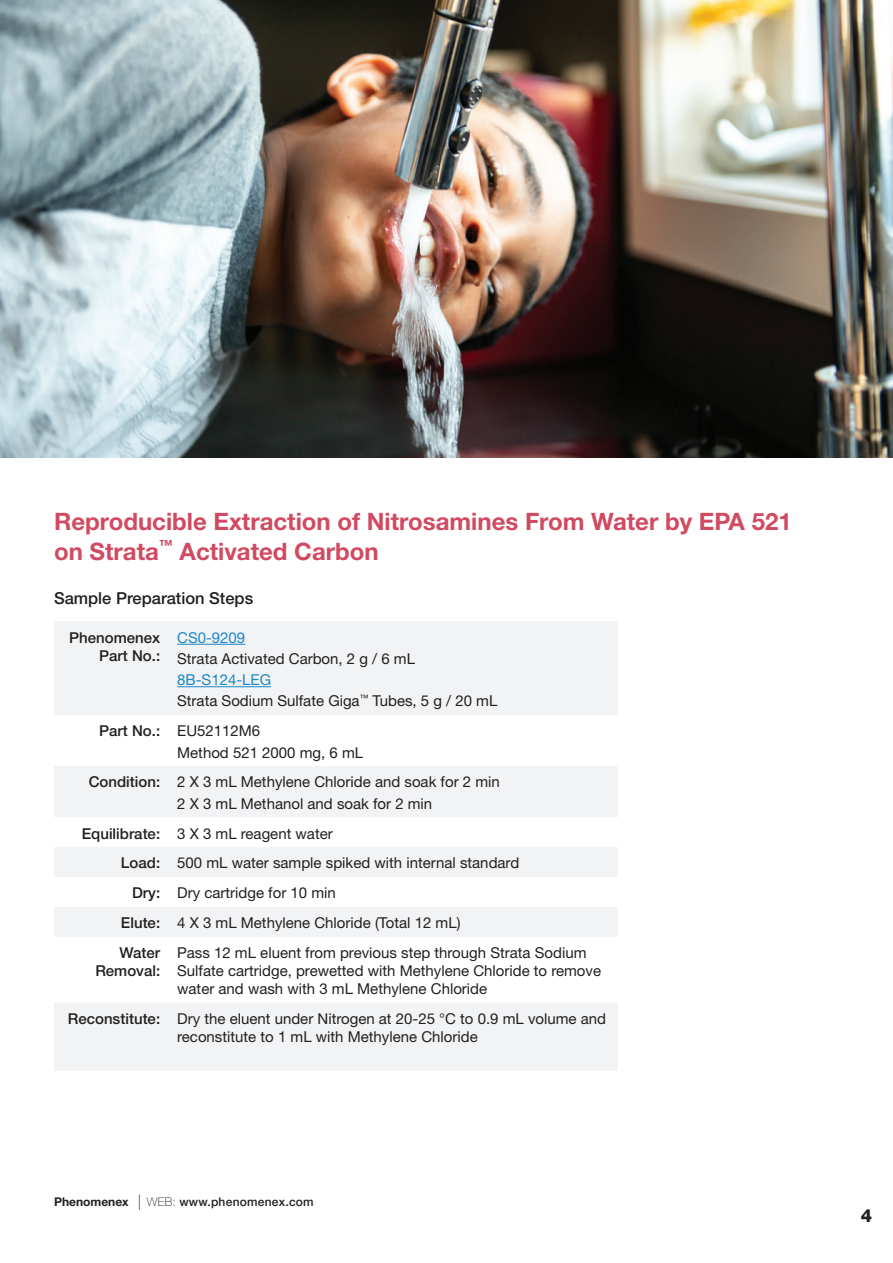
<style>
.page{position:relative;width:893px;height:1263px;background:#fff}
.page>*{position:absolute;margin:0;border:0;box-sizing:border-box;transform-origin:0 0}
.Pure__Header_white{font:700 24px/30px "Helvetica Neue LT Pro";color:#d04a61}
.t1{font:800 18px "Helvetica Neue LT Pro";color:#231f20}
.Pure__Header_white-2{font:500 16.5px "Helvetica Neue LT Pro";color:#231f20}
.Phone_no__and_email{font:15px/18px "Helvetica Neue LT Pro";color:#231f20}
.order_L_Bold{font:500 15px/18px "Helvetica Neue LT Pro";color:#231f20;text-align:right}
.Phone_no__and_email-2{font:15px "Helvetica Neue LT Pro";color:#1c87c9}
.t2{font:500 12px "Helvetica Neue LT Pro";letter-spacing:.02em;color:#231f20}
.s1{font-weight:700}
.s2{font-weight:400;font-stretch:condensed;font-size:21.6px}
.s3{font-weight:100}
</style>
<div class="page">
<svg style="left:54px;top:622px;width:563px;height:448px;fill:#f2f3f4"></svg>
<hr style="left:177px;top:644px;width:68px;height:1px;background:#1c87c9">
<hr style="left:177px;top:686px;width:94px;height:1px;background:#1c87c9">
<img style="left:0;top:0;width:893px;height:458px">
<p class="Pure__Header_white" style="left:54px;top:506px;width:739px">Reproducible Extraction of Nitrosamines From Water by EPA 521 on Strata<sup>™</sup> Activated Carbon</p>
<p class="Pure__Header_white-2" style="left:54px;top:588px;width:201px">Sample Preparation Steps</p>
<p class="order_L_Bold" style="left:69px;top:628px;width:92px">Phenomenex<br>Part No.:</p>
<p class="Phone_no__and_email-2" style="left:177px;top:628px;width:70px">CS0-9209</p>
<p class="Phone_no__and_email" style="left:177px;top:649px;width:239px">Strata Activated Carbon, 2 g / 6 mL</p>
<p class="Phone_no__and_email-2" style="left:177px;top:671px;width:95px">8B-S124-LEG</p>
<p class="Phone_no__and_email" style="left:177px;top:692px;width:322px">Strata Sodium Sulfate Giga<sup>™</sup> Tubes, 5 g / 20 mL</p>
<p class="order_L_Bold" style="left:99px;top:722px;width:62px">Part No.:</p>
<p class="Phone_no__and_email" style="left:177px;top:722px;width:85px">EU52112M6</p>
<p class="Phone_no__and_email" style="left:177px;top:743px;width:187px">Method 521 2000 mg, 6 mL</p>
<p class="order_L_Bold" style="left:89px;top:773px;width:73px">Condition:</p>
<p class="Phone_no__and_email" style="left:177px;top:773px;width:324px">2 X 3 mL Methylene Chloride and soak for 2 min</p>
<p class="Phone_no__and_email" style="left:177px;top:794px;width:257px">2 X 3 mL Methanol and soak for 2 min</p>
<p class="order_L_Bold" style="left:82px;top:824px;width:80px">Equilibrate:</p>
<p class="Phone_no__and_email" style="left:177px;top:824px;width:157px">3 X 3 mL reagent water</p>
<p class="order_L_Bold" style="left:121px;top:854px;width:41px">Load:</p>
<p class="Phone_no__and_email" style="left:177px;top:854px;width:344px">500 mL water sample spiked with internal standard</p>
<p class="order_L_Bold" style="left:132px;top:884px;width:30px">Dry:</p>
<p class="Phone_no__and_email" style="left:177px;top:883px;width:160px">Dry cartridge for 10 min</p>
<p class="order_L_Bold" style="left:121px;top:914px;width:41px">Elute:</p>
<p class="Phone_no__and_email" style="left:177px;top:913px;width:285px">4 X 3 mL Methylene Chloride (Total 12 mL)</p>
<p class="order_L_Bold" style="left:95px;top:943px;width:66px">Water<br>Removal:</p>
<p class="Phone_no__and_email" style="left:177px;top:943px;width:425px">Pass 12 mL eluent from previous step through Strata Sodium<br>Sulfate cartridge, prewetted with Methylene Chloride to remove water and wash with 3 mL Methylene Chloride</p>
<p class="order_L_Bold" style="left:68px;top:1009px;width:94px">Reconstitute:</p>
<p class="Phone_no__and_email" style="left:177px;top:1009px;width:430px">Dry the eluent under Nitrogen at 20-25 °C to 0.9 mL volume and reconstitute to 1 mL with Methylene Chloride</p>
<p class="t2" style="left:54px;top:1194px;width:261px"><span class="s1">Phenomenex</span> <span class="s2">l</span> <span class="s3">WEB:</span> www.phenomenex.com</p>
<p class="t1" style="left:861px;top:1204px;width:13px">4</p>
</div>
